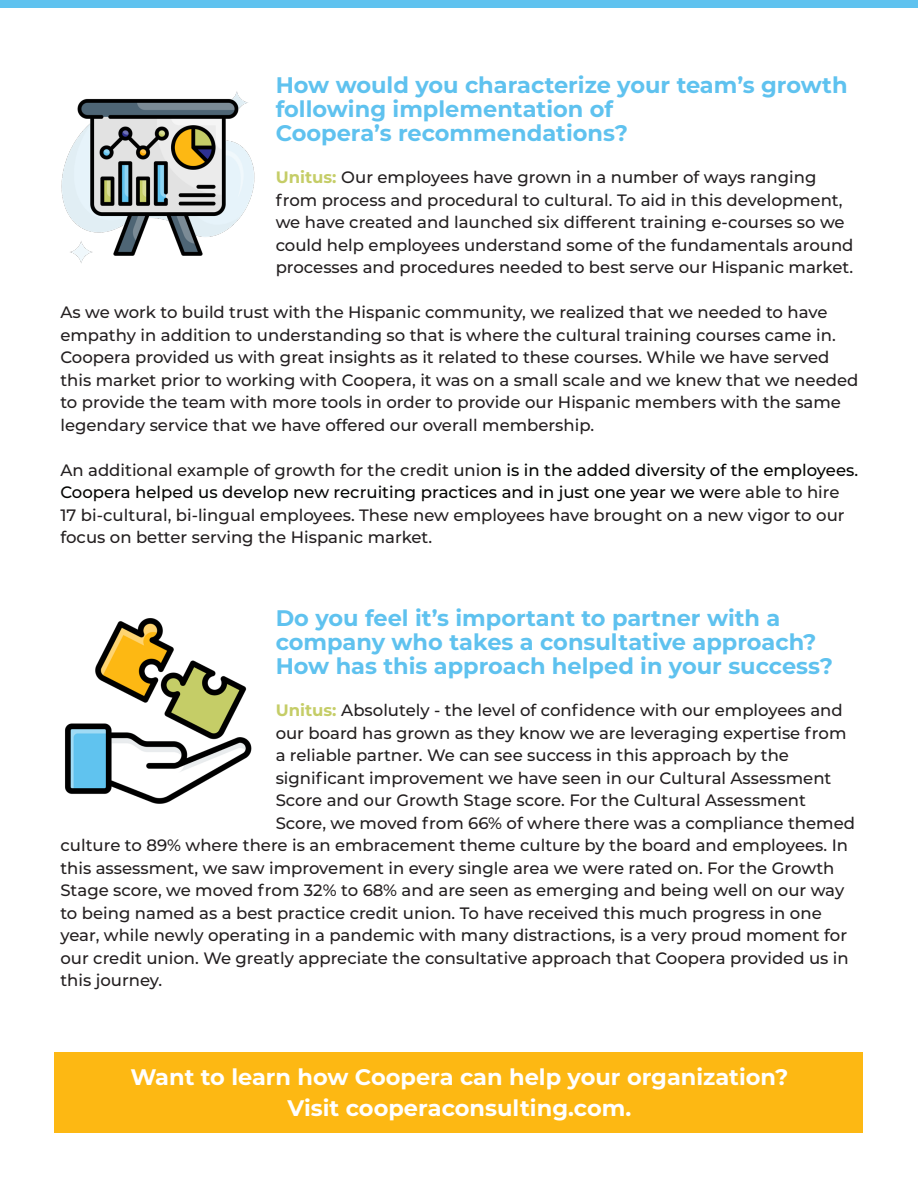
<style>
.page{position:relative;width:918px;height:1188px;background:#fff}
.page>*{position:absolute;margin:0;border:0;box-sizing:border-box;transform-origin:0 0}
.t1{font:700 22.5px/24px "Montserrat";color:#5fc2ef}
.t2{font:700 22.5px "Montserrat";color:#fff}
.t3{font:500 16.5px/22.5px "Montserrat";color:#231f20}
.s1{font-weight:700;color:#c5cd67}
.s2{color:#040503}
</style>
<div class="page">
<div style="left:0;top:0;width:918px;height:7px;background:#5fc2ef"></div>
<img style="left:61px;top:91px;width:194px;height:172px">
<img style="left:65px;top:618px;width:187px;height:186px">
<div style="left:55px;top:1053px;width:808px;height:80px;background:#fdb813"></div>
<p class="t1" style="left:276px;top:72px;width:573px">How would you characterize your team’s growth following implementation of</p>
<p class="t1" style="left:276px;top:120px;width:354px">Coopera’s recommendations?</p>
<p class="t3" style="left:276px;top:165px;width:579px"><span class="s1">Unitus:</span> Our employees have grown in a number of ways ranging from process and procedural to cultural. To aid in this development, we have created and launched six different training e-courses so we could help employees understand some of the fundamentals around processes and procedures needed to best serve our Hispanic market.</p>
<p class="t3" style="left:60px;top:300px;width:799px">As we work to build trust with the Hispanic community, we realized that we needed to have empathy in addition to understanding so that is where the cultural training courses came in.<br>Coopera provided us with great insights as it related to these courses. While we have served this market prior to working with Coopera, it was on a small scale and we knew that we needed to provide the team with more tools in order to provide our Hispanic members with the same legendary service that we have offered our overall membership.</p>
<p class="t3" style="left:60px;top:458px;width:799px">An additional example of growth for the credit unio<span class="s2">n is in the added diversity of the employees.<br>Coopera helped us develop new recruiting practices and in just one year we we</span>re able to hire 17 bi-cultural, bi-lingual employees. These new employees have brought on a new vigor to our focus on better serving the Hispanic market.</p>
<p class="t1" style="left:276px;top:605px;width:506px">Do you feel it’s important to partner with a</p>
<p class="t1" style="left:276px;top:629px;width:559px">company who takes a consultative approach?<br>How has this approach helped in your success?</p>
<p class="t3" style="left:276px;top:699px;width:572px"><span class="s1">Unitus:</span> Absolutely - the level of confidence with our employees and our board has grown as they know we are leveraging expertise from a reliable partner. We can see success in this approach by the</p>
<p class="t3" style="left:276px;top:766px;width:557px">significant improvement we have seen in our Cultural Assessment</p>
<p class="t3" style="left:276px;top:789px;width:532px">Score and our Growth Stage score. For the Cultural Assessment</p>
<p class="t3" style="left:276px;top:811px;width:581px">Score, we moved from 66% of where there was a compliance themed</p>
<p class="t3" style="left:60px;top:834px;width:789px">culture to 89% where there is an embracement theme culture by the board and employees. In</p>
<p class="t3" style="left:60px;top:856px;width:776px">this assessment, we saw improvement in every single area we were rated on. For the Growth</p>
<p class="t3" style="left:60px;top:879px;width:785px">Stage score, we moved from 32% to 68% and are seen as emerging and being well on our way</p>
<p class="t3" style="left:60px;top:901px;width:763px">to being named as a best practice credit union. To have received this much progress in one</p>
<p class="t3" style="left:60px;top:924px;width:788px">year, while newly operating in a pandemic with many distractions, is a very proud moment for</p>
<p class="t3" style="left:60px;top:946px;width:790px">our credit union. We greatly appreciate the consultative approach that Coopera provided us in</p>
<p class="t3" style="left:60px;top:969px;width:104px">this journey.</p>
<p class="t2" style="left:130px;top:1061px;width:660px">Want to learn how Coopera can help your organization?</p>
<p class="t2" style="left:287px;top:1092px;width:345px">Visit cooperaconsulting.com.</p>
</div>
